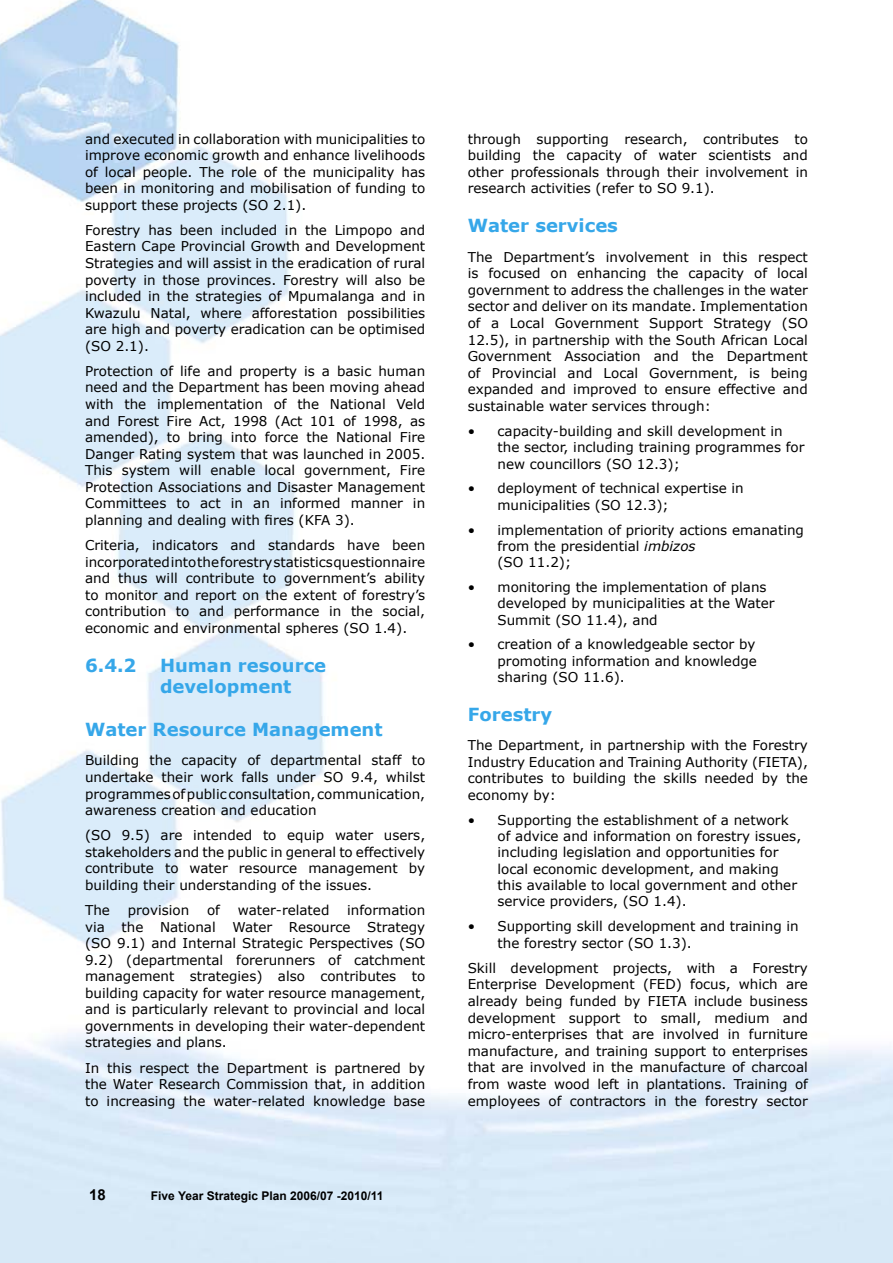
<style>
.page{position:relative;width:893px;height:1263px;background:#fff}
.page>*{position:absolute;margin:0;border:0;box-sizing:border-box;transform-origin:0 0}
.sub_sub_heading_11pt_-_6_2_1{font:700 18px/21.6px "Verdana";color:#36a7e9}
.t1{font:700 15px "Arial";color:#000}
.bullets{font:13.5px/16.5px "Verdana";color:#000;text-align:justify}
.t2{font:700 12px "Arial";color:#000}
.s1{font-style:italic}
</style>
<div class="page">
<img style="left:0;top:0;width:325px;height:947px">
<p class="bullets" style="left:85px;top:130px;width:342px">and executed in collaboration with municipalities to improve economic growth and enhance livelihoods of local people. The role of the municipality has been in monitoring and mobilisation of funding to support these projects (SO 2.1).</p>
<p class="bullets" style="left:85px;top:221px;width:342px">Forestry has been included in the Limpopo and Eastern Cape Provincial Growth and Development Strategies and will assist in the eradication of rural poverty in those provinces. Forestry will also be included in the strategies of Mpumalanga and in Kwazulu Natal, where afforestation possibilities are high and poverty eradication can be optimised (SO 2.1).</p>
<p class="bullets" style="left:85px;top:362px;width:342px">Protection of life and property is a basic human need and the Department has been moving ahead with the implementation of the National Veld and Forest Fire Act, 1998 (Act 101 of 1998, as amended), to bring into force the National Fire Danger Rating system that was launched in 2005.<br>This system will enable local government, Fire Protection Associations and Disaster Management Committees to act in an informed manner in planning and dealing with fires (KFA 3).</p>
<p class="bullets" style="left:85px;top:536px;width:342px">Criteria, indicators and standards have been incorporated into the forestry statistics questionnaire and thus will contribute to government’s ability to monitor and report on the extent of forestry’s contribution to and performance in the social, economic and environmental spheres (SO 1.4).</p>
<p class="sub_sub_heading_11pt_-_6_2_1" style="left:85px;top:654px;width:53px">6.4.2</p>
<p class="sub_sub_heading_11pt_-_6_2_1" style="left:160px;top:654px;width:168px">Human resource development</p>
<p class="sub_sub_heading_11pt_-_6_2_1" style="left:85px;top:718px;width:299px">Water Resource Management</p>
<p class="bullets" style="left:85px;top:752px;width:342px">Building the capacity of departmental staff to undertake their work falls under SO 9.4, whilst programmes of public consultation, communication, awareness creation and education</p>
<p class="bullets" style="left:85px;top:826px;width:342px">(SO 9.5) are intended to equip water users, stakeholders and the public in general to effectively contribute to water resource management by building their understanding of the issues.</p>
<p class="bullets" style="left:85px;top:901px;width:26px">The</p>
<p class="bullets" style="left:128px;top:901px;width:63px">provision</p>
<p class="bullets" style="left:207px;top:901px;width:14px">of</p>
<p class="bullets" style="left:238px;top:901px;width:93px">water-related</p>
<p class="bullets" style="left:85px;top:901px;width:342px;text-indent:262px">information via the National Water Resource Strategy (SO 9.1) and Internal Strategic Perspectives (SO 9.2) (departmental forerunners of catchment management strategies) also contributes to building capacity for water resource management, and is particularly relevant to provincial and local governments in developing their water-dependent strategies and plans.</p>
<p class="bullets" style="left:85px;top:1059px;width:342px">In this respect the Department is partnered by the Water Research Commission that, in addition to increasing the water-related knowledge base</p>
<p class="t1" style="left:89px;top:1186px;width:18px">18</p>
<p class="t2" style="left:151px;top:1188px;width:234px">Five Year Strategic Plan 2006/07 -2010/11</p>
<p class="bullets" style="left:468px;top:130px;width:342px">through supporting research, contributes to building the capacity of water scientists and other professionals through their involvement in research activities (refer to SO 9.1).</p>
<p class="sub_sub_heading_11pt_-_6_2_1" style="left:468px;top:214px;width:152px">Water services</p>
<p class="bullets" style="left:468px;top:248px;width:342px">The Department’s involvement in this respect is focused on enhancing the capacity of local government to address the challenges in the water sector and deliver on its mandate. Implementation of a Local Government Support Strategy (SO 12.5), in partnership with the South African Local Government Association and the Department of Provincial and Local Government, is being expanded and improved to ensure effective and sustainable water services through:</p>
<p class="bullets" style="left:497px;top:422px;width:308px;text-align:left;text-indent:-30px">• capacity-building and skill development in the sector, including training programmes for new councillors (SO 12.3);</p>
<p class="bullets" style="left:497px;top:480px;width:248px;text-indent:-30px">• deployment of technical expertise in municipalities (SO 12.3);</p>
<p class="bullets" style="left:497px;top:521px;width:308px;text-align:left;text-indent:-30px">• implementation of priority actions emanating from the presidential <span class="s1">imbizos<br></span>(SO 11.2);</p>
<p class="bullets" style="left:497px;top:578px;width:279px;text-align:left;text-indent:-30px">• monitoring the implementation of plans developed by municipalities at the Water<br>Summit (SO 11.4), and</p>
<p class="bullets" style="left:497px;top:636px;width:261px;text-indent:-30px">• creation of a knowledgeable sector by promoting information and knowledge sharing (SO 11.6).</p>
<p class="sub_sub_heading_11pt_-_6_2_1" style="left:468px;top:703px;width:86px">Forestry</p>
<p class="bullets" style="left:468px;top:736px;width:342px">The Department, in partnership with the Forestry Industry Education and Training Authority (FIETA), contributes to building the skills needed by the economy by:</p>
<p class="bullets" style="left:497px;top:811px;width:305px;text-align:left;text-indent:-30px">• Supporting the establishment of a network of advice and information on forestry issues, including legislation and opportunities for local economic development, and making this available to local government and other service providers, (SO 1.4).</p>
<p class="bullets" style="left:497px;top:918px;width:303px;text-indent:-30px">• Supporting skill development and training in the forestry sector (SO 1.3).</p>
<p class="bullets" style="left:468px;top:959px;width:342px">Skill development projects, with a Forestry Enterprise Development (FED) focus, which are already being funded by FIETA include business development support to small, medium and micro-enterprises that are involved in furniture manufacture, and training support to enterprises that are involved in the manufacture of charcoal from waste wood left in plantations. Training of employees of contractors in the forestry sector</p>
</div>
